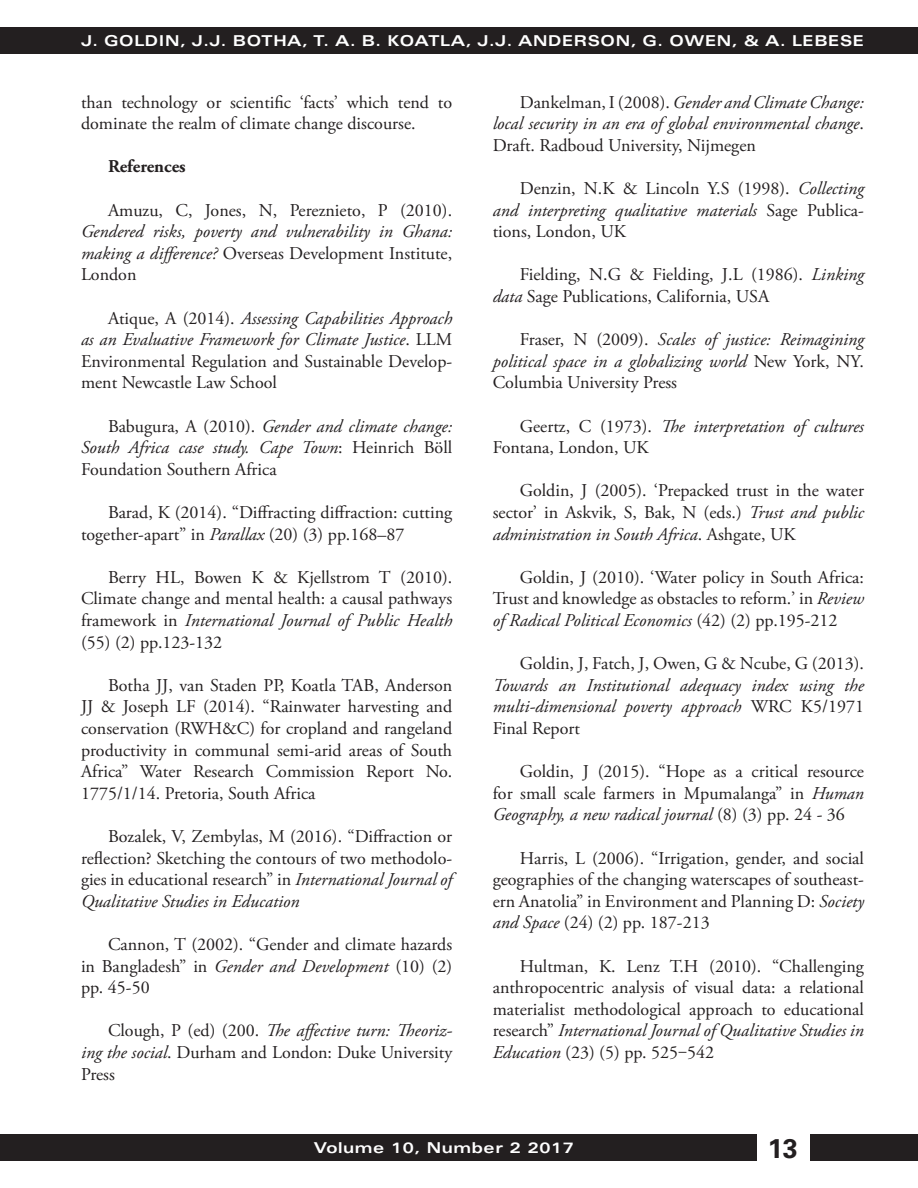
<style>
.page{position:relative;width:918px;height:1188px;background:#fff}
.page>*{position:absolute;margin:0;border:0;box-sizing:border-box;transform-origin:0 0}
.t1{font:700 27px "Univers LT Std";color:#231f20}
.t2{font:18px/21.6px "Adobe Garamond Pro";color:#231f20;text-align:justify}
.t3{font:italic 18px/21.6px "Adobe Garamond Pro";color:#231f20;text-align:justify}
.t4{font:700 18px "Adobe Garamond Pro";color:#231f20}
.t5{font:700 expanded 15px "Univers LT Std";letter-spacing:.04em;color:#fff}
.s1{font-style:normal}
.s2{font-style:italic}
</style>
<div class="page">
<div style="left:0;top:27px;width:918px;height:27px;background:#231f20"></div>
<div style="left:0;top:1134px;width:756px;height:27px;background:#231f20"></div>
<div style="left:810px;top:1134px;width:108px;height:27px;background:#231f20"></div>
<p class="t5" style="left:81px;top:32px;width:784px">J. GOLDIN, J.J. BOTHA, T. A. B. KOATLA, J.J. ANDERSON, G. OWEN, &amp; A. LEBESE</p>
<p class="t2" style="left:81px;top:92px;width:373px">than technology or scientific ‘facts’ which tend to dominate the realm of climate change discourse.</p>
<p class="t4" style="left:108px;top:156px;width:79px">References</p>
<p class="t2" style="left:108px;top:200px;width:346px">Amuzu, C, Jones, N, Pereznieto, P (2010).</p>
<p class="t3" style="left:81px;top:221px;width:373px">Gendered risks, poverty and vulnerability in Ghana: making a difference? <span class="s1">Overseas Development Institute, London</span></p>
<p class="t2" style="left:81px;top:308px;width:373px;text-indent:27px">Atique, A (2014). <span class="s2">Assessing Capabilities Approach as an Evaluative Framework for Climate Justice</span>. LLM Environmental Regulation and Sustainable Develop&shy;ment Newcastle Law School</p>
<p class="t2" style="left:81px;top:416px;width:373px;text-indent:27px">Babugura, A (2010). <span class="s2">Gender and climate change:<br>South Africa case study. Cape Town</span>: Heinrich Böll Foundation Southern Africa</p>
<p class="t2" style="left:81px;top:502px;width:373px;text-indent:27px">Barad, K (2014). “Diffracting diffraction: cutting together-apart” in <span class="s2">Parallax</span> (20) (3) pp.168–87</p>
<p class="t2" style="left:81px;top:567px;width:373px;text-indent:27px">Berry HL, Bowen K &amp; Kjellstrom T (2010).<br>Climate change and mental health: a causal pathways framework in <span class="s2">International Journal of Public Health </span>(55) (2) pp.123-132</p>
<p class="t2" style="left:81px;top:675px;width:373px;text-indent:27px">Botha JJ, van Staden PP, Koatla TAB, Anderson JJ &amp; Joseph LF (2014). “Rainwater harvesting and conservation (RWH&amp;C) for cropland and rangeland productivity in communal semi-arid areas of South Africa” Water Research Commission Report No.<br>1775/1/14. Pretoria, South Africa</p>
<p class="t2" style="left:81px;top:826px;width:373px;text-indent:27px">Bozalek, V, Zembylas, M (2016). “Diffraction or reflection? Sketching the contours of two methodolo&shy;gies in educational research” in <span class="s2">International Journal of Qualitative Studies in Education</span></p>
<p class="t2" style="left:81px;top:934px;width:373px;text-indent:27px">Cannon, T (2002). “Gender and climate hazards in Bangladesh” in <span class="s2">Gender and Development</span> (10) (2) pp. 45-50</p>
<p class="t2" style="left:81px;top:1020px;width:373px;text-indent:27px">Clough, P (ed) (200. <span class="s2">The affective turn: Theoriz&shy;ing the social</span>. Durham and London: Duke University Press</p>
<p class="t3" style="left:493px;top:92px;width:373px;text-indent:27px"><span class="s1">Dankelman, I (2008).</span> Gender and Climate Change: local security in an era of global environmental change<span class="s1">.<br>Draft. Radboud University, Nijmegen</span></p>
<p class="t2" style="left:493px;top:178px;width:373px;text-indent:27px">Denzin, N.K &amp; Lincoln Y.S (1998). <span class="s2">Collecting and interpreting qualitative materials</span> Sage Publica&shy;tions, London, UK</p>
<p class="t2" style="left:493px;top:264px;width:373px;text-indent:27px">Fielding, N.G &amp; Fielding, J.L (1986). <span class="s2">Linking data</span> Sage Publications, California, USA</p>
<p class="t3" style="left:493px;top:329px;width:373px;text-indent:27px"><span class="s1">Fraser, N (2009).</span> Scales of justice: Reimagining political space in a globalizing world <span class="s1">New York, NY.<br>Columbia University Press</span></p>
<p class="t2" style="left:493px;top:416px;width:373px;text-indent:27px">Geertz, C (1973). <span class="s2">The interpretation of cultures<br></span>Fontana, London, UK</p>
<p class="t2" style="left:493px;top:480px;width:373px;text-indent:27px">Goldin, J (2005). ‘Prepacked trust in the water sector’ in Askvik, S, Bak, N (eds.) <span class="s2">Trust and public administration in South Africa</span>. Ashgate, UK</p>
<p class="t2" style="left:493px;top:567px;width:373px;text-indent:27px">Goldin, J (2010). ‘Water policy in South Africa:<br>Trust and knowledge as obstacles to reform.’ in <span class="s2">Review of Radical Political Economics</span> (42) (2) pp.195-212</p>
<p class="t2" style="left:520px;top:653px;width:346px">Goldin, J, Fatch, J, Owen, G &amp; Ncube, G (2013).</p>
<p class="t3" style="left:493px;top:675px;width:373px">Towards an Institutional adequacy index using the multi-dimensional poverty approach <span class="s1">WRC K5/1971<br>Final Report</span></p>
<p class="t2" style="left:493px;top:761px;width:373px;text-indent:27px">Goldin, J (2015). “Hope as a critical resource for small scale farmers in Mpumalanga” in <span class="s2">Human Geography, a new radical journal</span> (8) (3) pp. 24 - 36</p>
<p class="t2" style="left:493px;top:848px;width:373px;text-indent:27px">Harris, L (2006). “Irrigation, gender, and social geographies of the changing waterscapes of southeast&shy;ern Anatolia” in Environment and Planning D: <span class="s2">Society and Space</span> (24) (2) pp. 187-213</p>
<p class="t2" style="left:493px;top:956px;width:373px;text-indent:27px">Hultman, K. Lenz T.H (2010). “Challenging anthropocentric analysis of visual data: a relational materialist methodological approach to educational research” <span class="s2">International Journal of Qualitative Studies in Education</span> (23) (5) pp. 525‒542</p>
<p class="t5" style="left:314px;top:1139px;width:262px">Volume 10, Number 2 2017</p>
<h1 class="t1" style="left:768px;top:1132px;width:32px">13</h1>
</div>
